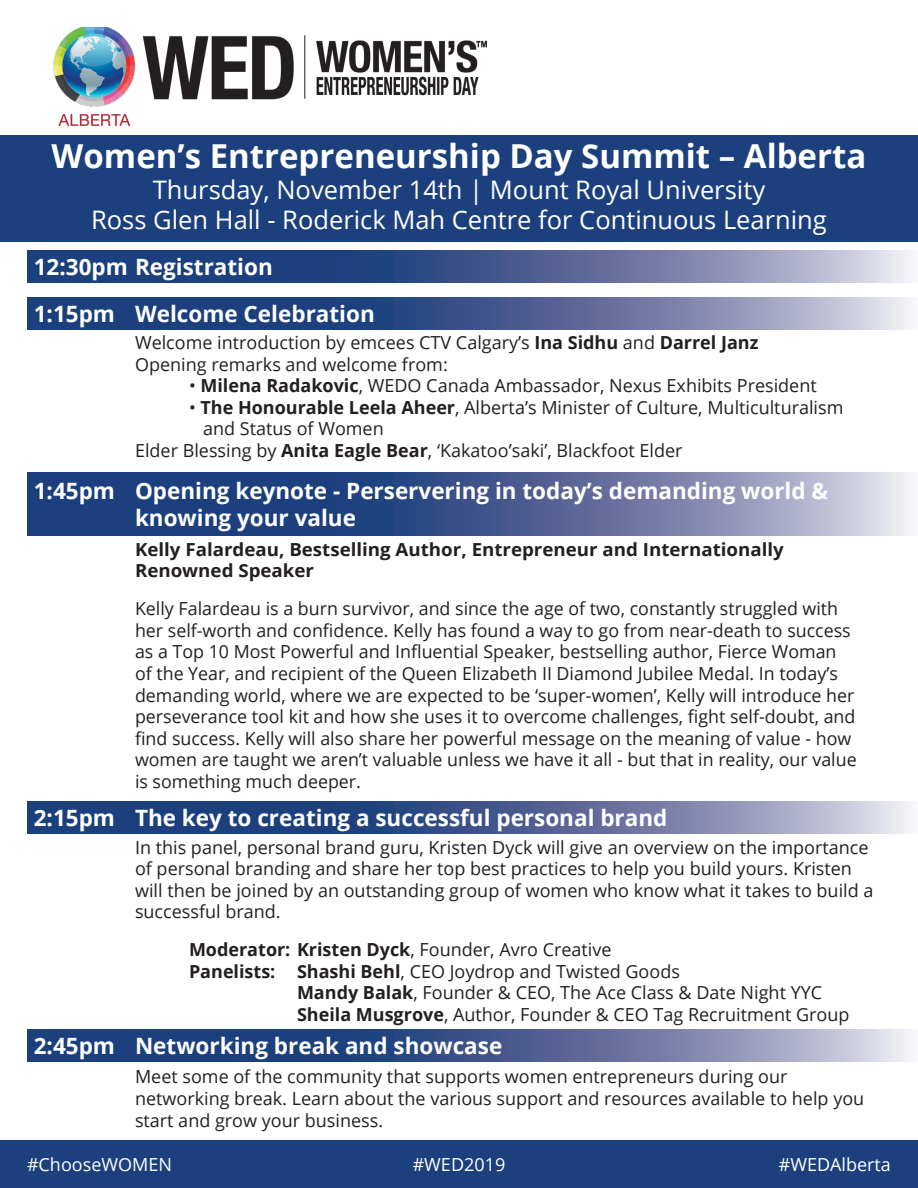
<style>
.page{position:relative;width:918px;height:1188px;background:#fff}
.page>*{position:absolute;margin:0;border:0;box-sizing:border-box;transform-origin:0 0}
.t1{font:700 33px "Open Sans";color:#fff}
.t2{font:25.5px/30.6px "Open Sans";color:#fff;text-align:center}
.t3{font:700 22.5px/27px "Open Sans";color:#fff}
.t4{font:18px/21.6px "Open Sans";color:#231f20}
.t5{font:700 18px/21.6px "Open Sans";color:#231f20;scale:1.04 1}
.t6{font:700 18px "Open Sans";color:#231f20}
.t7{font:18px "Open Sans";color:#fff}
.s1{font-weight:700}
.s2{font-weight:400}
</style>
<div class="page">
<img style="left:53px;top:27px;width:434px;height:99px">
<div style="left:0;top:135px;width:918px;height:107px;background:#1c407d"></div>
<div style="left:0;top:1140px;width:918px;height:48px;background:#1c407d"></div>
<svg style="left:27px;top:1030px;width:885px;height:31px;background:#546899"></svg>
<svg style="left:27px;top:802px;width:885px;height:31px;background:#546899"></svg>
<svg style="left:27px;top:473px;width:885px;height:62px;background:#546999"></svg>
<svg style="left:27px;top:250px;width:885px;height:32px;background:#546999"></svg>
<svg style="left:27px;top:298px;width:885px;height:31px;background:#546899"></svg>
<h1 class="t1" style="left:52px;top:133px;width:816px">Women’s Entrepreneurship Day Summit – Alberta</h1>
<h2 class="t2" style="left:91px;top:174px;width:737px">Thursday, November 14th | Mount Royal University<br>Ross Glen Hall - Roderick Mah Centre for Continuous Learning</h2>
<p class="t3" style="left:34px;top:253px;width:241px">12:30pm Registration</p>
<p class="t3" style="left:34px;top:300px;width:343px">1:15pm Welcome Celebration</p>
<p class="t4" style="left:135px;top:331px;width:625px">Welcome introduction by emcees CTV Calgary’s <span class="s1">Ina Sidhu</span> and <span class="s1">Darrel Janz</span></p>
<p class="t4" style="left:135px;top:353px;width:314px">Opening remarks and welcome from:</p>
<p class="t4" style="left:189px;top:374px;width:629px">• <span class="s1">Milena Radakovic</span>, WEDO Canada Ambassador, Nexus Exhibits President</p>
<p class="t4" style="left:203px;top:396px;width:642px;text-indent:-14px">• <span class="s1">The Honourable Leela Aheer</span>, Alberta’s Minister of Culture, Multiculturalism and Status of Women</p>
<p class="t4" style="left:135px;top:439px;width:549px">Elder Blessing by <span class="s1">Anita Eagle Bear</span>, ‘Kakatoo’saki’, Blackfoot Elder</p>
<p class="t3" style="left:135px;top:477px;width:695px;text-indent:-101px">1:45pm Opening keynote - Perservering in today’s demanding world &amp; knowing your value</p>
<p class="t5" style="left:135px;top:538px;width:625px">Kelly Falardeau, Bestselling Author, Entrepreneur and Internationally<br>Renowned Speaker</p>
<p class="t4" style="left:135px;top:597px;width:723px">Kelly Falardeau is a burn survivor, and since the age of two, constantly struggled with her self-worth and confidence. Kelly has found a way to go from near-death to success as a Top 10 Most Powerful and Influential Speaker, bestselling author, Fierce Woman of the Year, and recipient of the Queen Elizabeth II Diamond Jubilee Medal. In today’s demanding world, where we are expected to be ‘super-women’, Kelly will introduce her perseverance tool kit and how she uses it to overcome challenges, fight self-doubt, and find success. Kelly will also share her powerful message on the meaning of value - how women are taught we aren’t valuable unless we have it all - but that in reality, our value is something much deeper.</p>
<p class="t3" style="left:34px;top:804px;width:635px">2:15pm The key to creating a successful personal brand</p>
<p class="t4" style="left:135px;top:836px;width:740px">In this panel, personal brand guru, Kristen Dyck will give an overview on the importance of personal branding and share her top best practices to help you build yours. Kristen will then be joined by an outstanding group of women who know what it takes to build a successful brand.</p>
<p class="t6" style="left:189px;top:937px;width:424px">Moderator: Kristen Dyck<span class="s2">, Founder, Avro Creative</span></p>
<p class="t4" style="left:189px;top:960px;width:492px"><span class="s1">Panelists: Shashi Behl</span>, CEO Joydrop and Twisted Goods</p>
<p class="t4" style="left:297px;top:982px;width:527px"><span class="s1">Mandy Balak</span>, Founder &amp; CEO, The Ace Class &amp; Date Night YYC</p>
<p class="t4" style="left:297px;top:1003px;width:554px"><span class="s1">Sheila Musgrove</span>, Author, Founder &amp; CEO Tag Recruitment Group</p>
<p class="t3" style="left:34px;top:1032px;width:470px">2:45pm Networking break and showcase</p>
<p class="t4" style="left:135px;top:1066px;width:731px">Meet some of the community that supports women entrepreneurs during our networking break. Learn about the various support and resources available to help you start and grow your business.</p>
<p class="t7" style="left:27px;top:1152px;width:146px">#ChooseWOMEN</p>
<p class="t7" style="left:413px;top:1152px;width:94px">#WED2019</p>
<p class="t7" style="left:779px;top:1152px;width:114px">#WEDAlberta</p>
</div>
